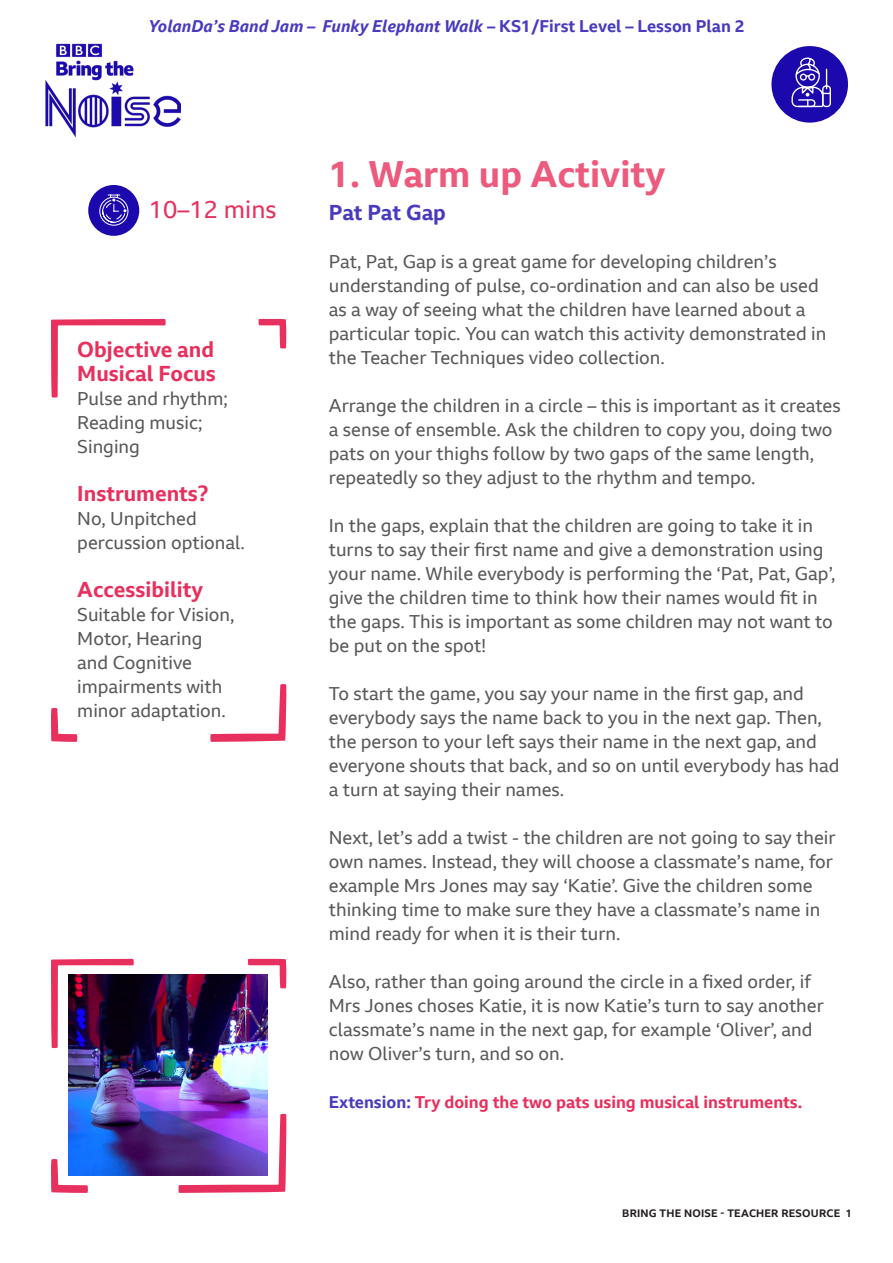
<style>
.page{position:relative;width:893px;height:1263px;background:#fff}
.page>*{position:absolute;margin:0;border:0;box-sizing:border-box;transform-origin:0 0}
.t1{font:700 36px "BBC Reith Sans";color:#ec5a7d}
.t2{font:24px "BBC Reith Sans";color:#e7305d}
.t3{font:700 21px/24px "BBC Reith Sans";color:#e7305d}
.t4{font:700 21px "BBC Reith Sans";color:#493bbd}
.t5{font:18px/24px "BBC Reith Sans";color:#57585a}
.t6{font:italic 700 16.5px "BBC Reith Sans";color:#493bbd}
.t7{font:700 16.5px "BBC Reith Sans";color:#e7305d}
.t8{font:700 10.5px "BBC Reith Sans";letter-spacing:.02em;color:#231f20}
.s1{font-style:normal}
.s2{color:#493bbd}
</style>
<div class="page">
<div style="left:771px;top:46px;width:77px;height:77px;background:#1c09ad;border-radius:50%"></div>
<svg style="left:791px;top:57px;width:40px;height:51px"></svg>
<img style="left:45px;top:43px;width:136px;height:94px">
<svg style="left:210px;top:684px;width:77px;height:58px"></svg>
<svg style="left:51px;top:319px;width:115px;height:79px"></svg>
<svg style="left:51px;top:708px;width:27px;height:34px"></svg>
<svg style="left:258px;top:319px;width:29px;height:30px"></svg>
<div style="left:88px;top:185px;width:51px;height:51px;background:#1c09ad;border-radius:50%"></div>
<svg style="left:99px;top:194px;width:30px;height:32px"></svg>
<svg style="left:178px;top:1113px;width:109px;height:80px"></svg>
<svg style="left:51px;top:959px;width:83px;height:89px"></svg>
<svg style="left:51px;top:1159px;width:37px;height:34px"></svg>
<svg style="left:248px;top:959px;width:39px;height:29px"></svg>
<img style="left:68px;top:974px;width:199px;height:201px">
<p class="t6" style="left:148px;top:16px;width:598px">YolanDa’s Band Jam – Funky Elephant Walk <span class="s1">– KS1/First Level – Lesson Plan 2</span></p>
<p class="t2" style="left:149px;top:194px;width:129px">10–12 mins</p>
<p class="t3" style="left:77px;top:337px;width:140px">Objective and<br>Musical Focus</p>
<p class="t5" style="left:77px;top:386px;width:152px">Pulse and rhythm;<br>Reading music;<br>Singing</p>
<p class="t3" style="left:77px;top:481px;width:133px">Instruments?</p>
<p class="t5" style="left:77px;top:506px;width:169px">No, Unpitched percussion optional.</p>
<p class="t3" style="left:77px;top:577px;width:127px">Accessibility</p>
<p class="t5" style="left:77px;top:602px;width:159px">Suitable for Vision,<br>Motor, Hearing and Cognitive impairments with minor adaptation.</p>
<p class="t1" style="left:329px;top:151px;width:338px">1. Warm up Activity</p>
<p class="t4" style="left:329px;top:199px;width:119px">Pat Pat Gap</p>
<p class="t5" style="left:329px;top:250px;width:499px">Pat, Pat, Gap is a great game for developing children’s understanding of pulse, co-ordination and can also be used as a way of seeing what the children have learned about a particular topic. You can watch this activity demonstrated in the Teacher Techniques video collection.</p>
<p class="t5" style="left:329px;top:394px;width:513px">Arrange the children in a circle – this is important as it creates a sense of ensemble. Ask the children to copy you, doing two pats on your thighs follow by two gaps of the same length, repeatedly so they adjust to the rhythm and tempo.</p>
<p class="t5" style="left:329px;top:514px;width:508px">In the gaps, explain that the children are going to take it in turns to say their first name and give a demonstration using your name. While everybody is performing the ‘Pat, Pat, Gap’, give the children time to think how their names would fit in the gaps. This is important as some children may not want to be put on the spot!</p>
<p class="t5" style="left:329px;top:682px;width:512px">To start the game, you say your name in the first gap, and everybody says the name back to you in the next gap. Then, the person to your left says their name in the next gap, and everyone shouts that back, and so on until everybody has had a turn at saying their names.</p>
<p class="t5" style="left:329px;top:826px;width:508px">Next, let’s add a twist - the children are not going to say their own names. Instead, they will choose a classmate’s name, for example Mrs Jones may say ‘Katie’. Give the children some thinking time to make sure they have a classmate’s name in mind ready for when it is their turn.</p>
<p class="t5" style="left:329px;top:970px;width:496px">Also, rather than going around the circle in a fixed order, if Mrs Jones choses Katie, it is now Katie’s turn to say another classmate’s name in the next gap, for example ‘Oliver’, and now Oliver’s turn, and so on.</p>
<p class="t7" style="left:329px;top:1092px;width:475px"><span class="s2">Extension:</span> Try doing the two pats using musical instruments.</p>
<p class="t8" style="left:622px;top:1207px;width:231px">BRING THE NOISE - TEACHER RESOURCE 1</p>
</div>
